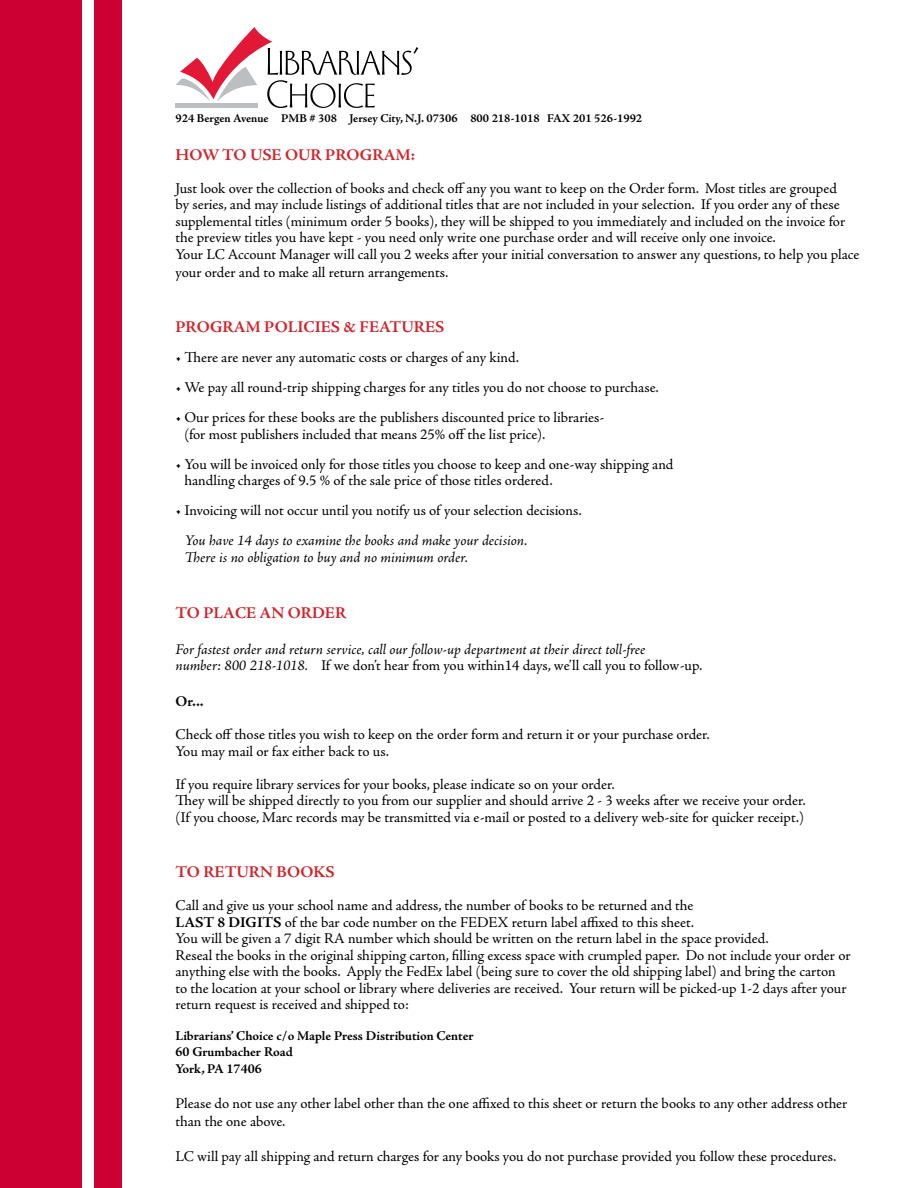
<style>
.page{position:relative;width:918px;height:1188px;background:#fff}
.page>*{position:absolute;margin:0;border:0;box-sizing:border-box;transform-origin:0 0}
.t1{font:700 16.5px "Adobe Jenson Pro";color:#d2232a}
.t2{font:15px/16.5px "Adobe Jenson Pro";letter-spacing:-.005em;color:#000}
.t3{font:italic 15px/16.5px "Adobe Jenson Pro";letter-spacing:-.005em;color:#000}
.t4{font:700 15px "Adobe Jenson Pro";color:#000}
.t5{font:700 13.5px/16.2px "Adobe Jenson Pro";letter-spacing:-.005em;color:#000}
.t6{font:700 12px "Adobe Jenson Pro";color:#000}
.s1{font-style:normal}
.s2{font-weight:700}
</style>
<div class="page">
<svg style="left:176px;top:27px;width:242px;height:81px"></svg>
<div style="left:0;top:0;width:81px;height:1188px;background:#c03"></div>
<div style="left:94px;top:0;width:28px;height:1188px;background:#c03"></div>
<p class="t6" style="left:176px;top:111px;width:468px">924 Bergen Avenue PMB # 308 Jersey City, N.J. 07306 800 218-1018 FAX 201 526-1992</p>
<p class="t1" style="left:176px;top:145px;width:241px">HOW TO USE OUR PROGRAM:</p>
<p class="t2" style="left:176px;top:180px;width:685px">Just look over the collection of books and check off any you want to keep on the Order form. Most titles are grouped<br>by series, and may include listings of additional titles that are not included in your selection. If you order any of these supplemental titles (minimum order 5 books), they will be shipped to you immediately and included on the invoice for the preview titles you have kept - you need only write one purchase order and will receive only one invoice.<br>Your LC Account Manager will call you 2 weeks after your initial conversation to answer any questions, to help you place</p>
<p class="t2" style="left:176px;top:264px;width:274px">your order and to make all return arrangements.</p>
<p class="t1" style="left:176px;top:318px;width:270px">PROGRAM POLICIES &amp; FEATURES</p>
<p class="t2" style="left:176px;top:350px;width:345px">• There are never any automatic costs or charges of any kind.</p>
<p class="t2" style="left:176px;top:380px;width:485px">• We pay all round-trip shipping charges for any titles you do not choose to purchase.</p>
<p class="t2" style="left:184px;top:410px;width:421px;text-indent:-9px">• Our prices for these books are the publishers discounted price to libraries-(for most publishers included that means 25% off the list price).</p>
<p class="t2" style="left:184px;top:456px;width:490px;text-indent:-9px">• You will be invoiced only for those titles you choose to keep and one-way shipping and handling charges of 9.5 % of the sale price of those titles ordered.</p>
<p class="t2" style="left:176px;top:503px;width:408px">• Invoicing will not occur until you notify us of your selection decisions.</p>
<p class="t3" style="left:184px;top:533px;width:345px">You have 14 days to examine the books and make your decision.<br>There is no obligation to buy and no minimum order.</p>
<p class="t1" style="left:176px;top:603px;width:172px">TO PLACE AN ORDER</p>
<p class="t3" style="left:176px;top:642px;width:529px">For fastest order and return service, call our follow-up department at their direct toll-free<br>number: 800 218-1018. <span class="s1">If we don’t hear from you within14 days, we’ll call you to follow-up.</span></p>
<p class="t4" style="left:176px;top:693px;width:30px">Or...</p>
<p class="t2" style="left:176px;top:727px;width:536px">Check off those titles you wish to keep on the order form and return it or your purchase order.<br>You may mail or fax either back to us.</p>
<p class="t2" style="left:176px;top:776px;width:632px">If you require library services for your books, please indicate so on your order.<br>They will be shipped directly to you from our supplier and should arrive 2 - 3 weeks after we receive your order. (If you choose, Marc records may be transmitted via e-mail or posted to a delivery web-site for quicker receipt.)</p>
<p class="t1" style="left:176px;top:863px;width:161px">TO RETURN BOOKS</p>
<p class="t2" style="left:176px;top:898px;width:677px">Call and give us your school name and address, the number of books to be returned and the<br><span class="s2">LAST 8 DIGITS</span> of the bar code number on the FEDEX return label affixed to this sheet.<br>You will be given a 7 digit RA number which should be written on the return label in the space provided.<br>Reseal the books in the original shipping carton, filling excess space with crumpled paper. Do not include your order or anything else with the books. Apply the FedEx label (being sure to cover the old shipping label) and bring the carton to the location at your school or library where deliveries are received. Your return will be picked-up 1-2 days after your return request is received and shipped to:</p>
<p class="t5" style="left:176px;top:1028px;width:300px">Librarians’ Choice c/o Maple Press Distribution Center<br>60 Grumbacher Road<br>York, PA 17406</p>
<p class="t2" style="left:176px;top:1095px;width:674px;line-height:18px">Please do not use any other label other than the one affixed to this sheet or return the books to any other address other than the one above.</p>
<p class="t2" style="left:176px;top:1148px;width:662px">LC will pay all shipping and return charges for any books you do not purchase provided you follow these procedures.</p>
</div>
